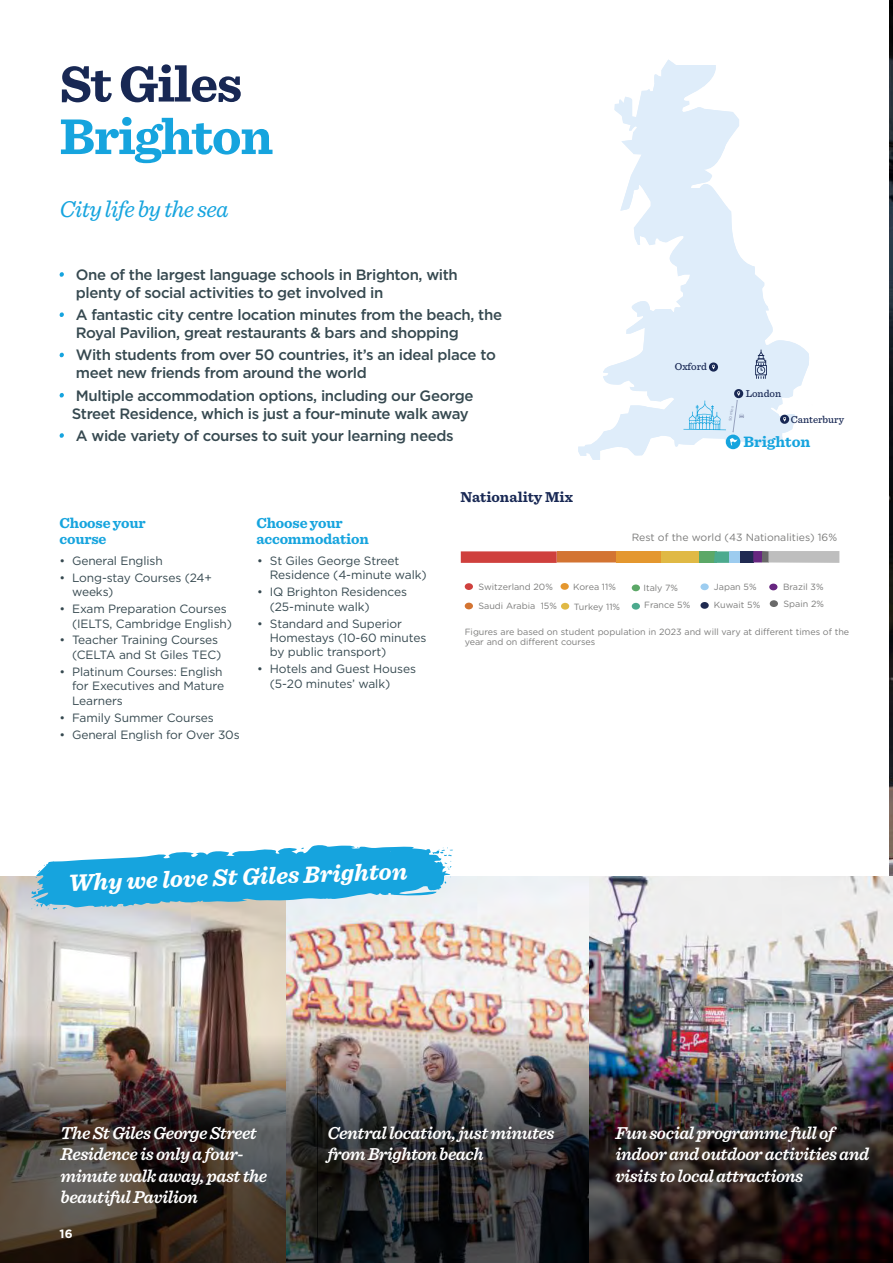
<style>
.page{position:relative;width:893px;height:1263px;background:#fff}
.page>*{position:absolute;margin:0;border:0;box-sizing:border-box;transform-origin:0 0}
.t1{font:700 52.5px "Sentinel";letter-spacing:-.025em;color:#16a4de}
.t2{font:700 52.5px "Sentinel";letter-spacing:-.025em;color:#182854}
.t3{font:italic 700 24.45px "Sentinel";color:#fff}
.t4{font:italic 24px "Sentinel";letter-spacing:-.025em;color:#16a4de}
.t5{font:italic 600 18px/21.6px "Sentinel";letter-spacing:-.025em;color:#fff}
.t6{font:700 15.75px "Sentinel";color:#16a4de}
.t7{font:500 15px/18px "Gotham";letter-spacing:-.025em;color:#364950}
.t8{font:700 15px/16.5px "Sentinel";letter-spacing:-.01em;color:#16a4de}
.t9{font:700 15px "Sentinel";color:#182854}
.t10{font:12px/14.4px "Gotham";letter-spacing:-.01em;color:#364950}
.t11{font:700 12px "Gotham";color:#fff}
.t12{font:10.5px "Gotham Rounded";color:#7b7b7a}
.t13{font:500 10.5px "Sentinel";color:#182854}
.t14{font:9px/18.5px "Gotham Rounded";color:#7b7b7a}
.t15{font:9px "Gotham";color:#7b7b7a}
.t16{font:500 3.75px "Gotham";color:#97a2be}
.s1{font-family:"Gotham"}
</style>
<div class="page">
<img style="left:890px;top:0;width:3px;height:876px">
<svg style="left:60px;top:272px;width:4px;height:5px"></svg>
<svg style="left:60px;top:312px;width:4px;height:5px"></svg>
<svg style="left:60px;top:353px;width:4px;height:4px"></svg>
<svg style="left:60px;top:393px;width:4px;height:4px"></svg>
<svg style="left:60px;top:433px;width:4px;height:5px"></svg>
<img style="left:0;top:876px;width:590px;height:159px">
<img style="left:590px;top:876px;width:303px;height:159px">
<img style="left:0;top:1035px;width:317px;height:228px">
<img style="left:317px;top:1035px;width:576px;height:228px">
<svg style="left:31px;top:845px;width:422px;height:65px;background:#57bae2"></svg>
<svg style="left:578px;top:60px;width:231px;height:400px"></svg>
<svg style="left:755px;top:349px;width:12px;height:30px"></svg>
<svg style="left:734px;top:389px;width:9px;height:9px"></svg>
<div style="left:726px;top:435px;width:14px;height:14px;background:#16a4de;border-radius:50%"></div>
<div style="left:709px;top:362px;width:9px;height:10px;background:#182854;border-radius:50%"></div>
<svg style="left:712px;top:365px;width:3px;height:4px"></svg>
<div style="left:780px;top:415px;width:9px;height:9px;background:#182854;border-radius:50%"></div>
<svg style="left:783px;top:417px;width:3px;height:5px"></svg>
<svg style="left:683px;top:391px;width:61px;height:54px;background:#c8e2f4"></svg>
<div style="left:557px;top:551px;width:59px;height:11px;background:#d37432"></div>
<div style="left:616px;top:551px;width:45px;height:11px;background:#e4972f"></div>
<div style="left:661px;top:551px;width:38px;height:11px;background:#e0b945"></div>
<div style="left:699px;top:551px;width:17px;height:12px;background:#5ca867"></div>
<svg style="left:714px;top:551px;width:15px;height:12px"></svg>
<div style="left:729px;top:551px;width:13px;height:11px;background:#9dccef"></div>
<div style="left:762px;top:551px;width:7px;height:11px;background:#696969"></div>
<div style="left:561px;top:583px;width:8px;height:7px;background:#e4972f;border-radius:50%"></div>
<div style="left:561px;top:603px;width:8px;height:7px;background:#e0b945;border-radius:50%"></div>
<div style="left:632px;top:584px;width:8px;height:7px;background:#5ca867;border-radius:50%"></div>
<div style="left:632px;top:603px;width:8px;height:7px;background:#4caa8e;border-radius:50%"></div>
<div style="left:700px;top:583px;width:9px;height:7px;background:#9dcdf0;border-radius:50%"></div>
<div style="left:770px;top:600px;width:8px;height:7px;background:#696969;border-radius:50%"></div>
<div style="left:740px;top:551px;width:13px;height:11px;background:#202a52"></div>
<div style="left:753px;top:551px;width:9px;height:11px;background:#672680"></div>
<div style="left:768px;top:551px;width:71px;height:12px;background:#bebebe"></div>
<div style="left:769px;top:584px;width:8px;height:6px;background:#672680;border-radius:50%"></div>
<div style="left:700px;top:602px;width:9px;height:7px;background:#202b51;border-radius:50%"></div>
<div style="left:461px;top:551px;width:96px;height:12px;background:#cf403d"></div>
<div style="left:465px;top:583px;width:8px;height:7px;background:#cf403d;border-radius:50%"></div>
<div style="left:465px;top:603px;width:8px;height:6px;background:#d37432;border-radius:50%"></div>
<h1 class="t2" style="left:60px;top:60px;width:184px">St Giles</h1>
<h1 class="t1" style="left:60px;top:112px;width:215px">Brighton</h1>
<h3 class="t4" style="left:60px;top:198px;width:171px">City life by the sea</h3>
<p class="t7" style="left:76px;top:266px;width:384px">One of the largest language schools in Brighton, with plenty of social activities to get involved in</p>
<p class="t7" style="left:76px;top:307px;width:428px">A fantastic city centre location minutes from the beach, the<br>Royal Pavilion, great restaurants &amp; bars and shopping</p>
<p class="t7" style="left:76px;top:347px;width:421px">With students from over 50 countries, it’s an ideal place to meet new friends from around the world</p>
<p class="t7" style="left:72px;top:387px;width:403px">Multiple accommodation options, including our George<br>Street Residence, which is just a four-minute walk away</p>
<p class="t7" style="left:76px;top:427px;width:379px">A wide variety of courses to suit your learning needs</p>
<p class="t9" style="left:460px;top:490px;width:114px">Nationality Mix</p>
<p class="t13" style="left:675px;top:362px;width:34px">Oxford</p>
<p class="t16" style="left:728px;top:421px;width:17px;rotate:-81deg">50 mins</p>
<p class="t13" style="left:746px;top:389px;width:37px">London</p>
<p class="t13" style="left:791px;top:415px;width:55px">Canterbury</p>
<h3 class="t6" style="left:743px;top:435px;width:69px">Brighton</h3>
<p class="t8" style="left:60px;top:515px;width:88px">Choose your course</p>
<p class="t8" style="left:257px;top:515px;width:114px">Choose your accommodation</p>
<p class="t10" style="left:60px;top:553px;width:105px">• General English</p>
<p class="t10" style="left:72px;top:570px;width:141px;text-indent:-13px">• Long-stay Courses (24+ weeks)</p>
<p class="t10" style="left:72px;top:602px;width:161px;text-indent:-13px">• Exam Preparation Courses (IELTS, Cambridge English)</p>
<p class="t10" style="left:60px;top:633px;width:163px;text-align:right">• Teacher Training Courses (CELTA and St Giles TEC)</p>
<p class="t10" style="left:72px;top:664px;width:153px;text-indent:-13px">• Platinum Courses: English for Executives and Mature<br>Learners</p>
<p class="t10" style="left:60px;top:710px;width:156px">• Family Summer Courses</p>
<p class="t10" style="left:60px;top:727px;width:182px">• General English for Over 30s</p>
<p class="t10" style="left:270px;top:553px;width:158px;text-indent:-13px">• St Giles George Street<br>Residence (4-minute walk)</p>
<p class="t10" style="left:270px;top:585px;width:139px;text-indent:-13px">• IQ Brighton Residences (25-minute walk)</p>
<p class="t10" style="left:270px;top:616px;width:158px;text-indent:-13px">• Standard and Superior<br>Homestays (10-60 minutes by public transport)</p>
<p class="t10" style="left:270px;top:662px;width:148px;text-indent:-13px">• Hotels and Guest Houses (5-20 minutes’ walk)</p>
<p class="t12" style="left:632px;top:532px;width:207px">Rest of the world (43 Nationalities) 16%</p>
<p class="t14" style="left:478px;top:578px;width:80px">Switzerland 20%<br>Saudi Arabia 15%</p>
<p class="t14" style="left:573px;top:578px;width:44px">Korea 11%</p>
<p class="t14" style="left:643px;top:579px;width:36px">Italy 7%</p>
<p class="t14" style="left:783px;top:578px;width:42px">Brazil 3%</p>
<p class="t14" style="left:714px;top:578px;width:48px">Japan 5%<br>Kuwait 5%</p>
<p class="t14" style="left:574px;top:598px;width:48px">Turkey 11%</p>
<p class="t14" style="left:644px;top:596px;width:48px">France 5%</p>
<p class="t14" style="left:783px;top:595px;width:42px">Spain 2%</p>
<p class="t14" style="left:465px;top:623px;width:386px">Figures are based on student population in 2023 <span class="s1">and will vary at different times of the</span></p>
<p class="t15" style="left:465px;top:637px;width:132px">year and on different courses</p>
<h2 class="t3" style="left:68px;top:871px;width:341px;rotate:-2deg">Why we love St Giles Brighton</h2>
<h3 class="t5" style="left:61px;top:1122px;width:208px">The St Giles George Street<br>Residence is only a four&shy;minute walk away, past the beautiful Pavilion</h3>
<p class="t11" style="left:60px;top:1228px;width:15px">16</p>
<h3 class="t5" style="left:327px;top:1122px;width:229px">Central location, just minutes from Brighton beach</h3>
<h3 class="t5" style="left:615px;top:1122px;width:255px">Fun social programme full of indoor and outdoor activities and visits to local attractions</h3>
</div>
